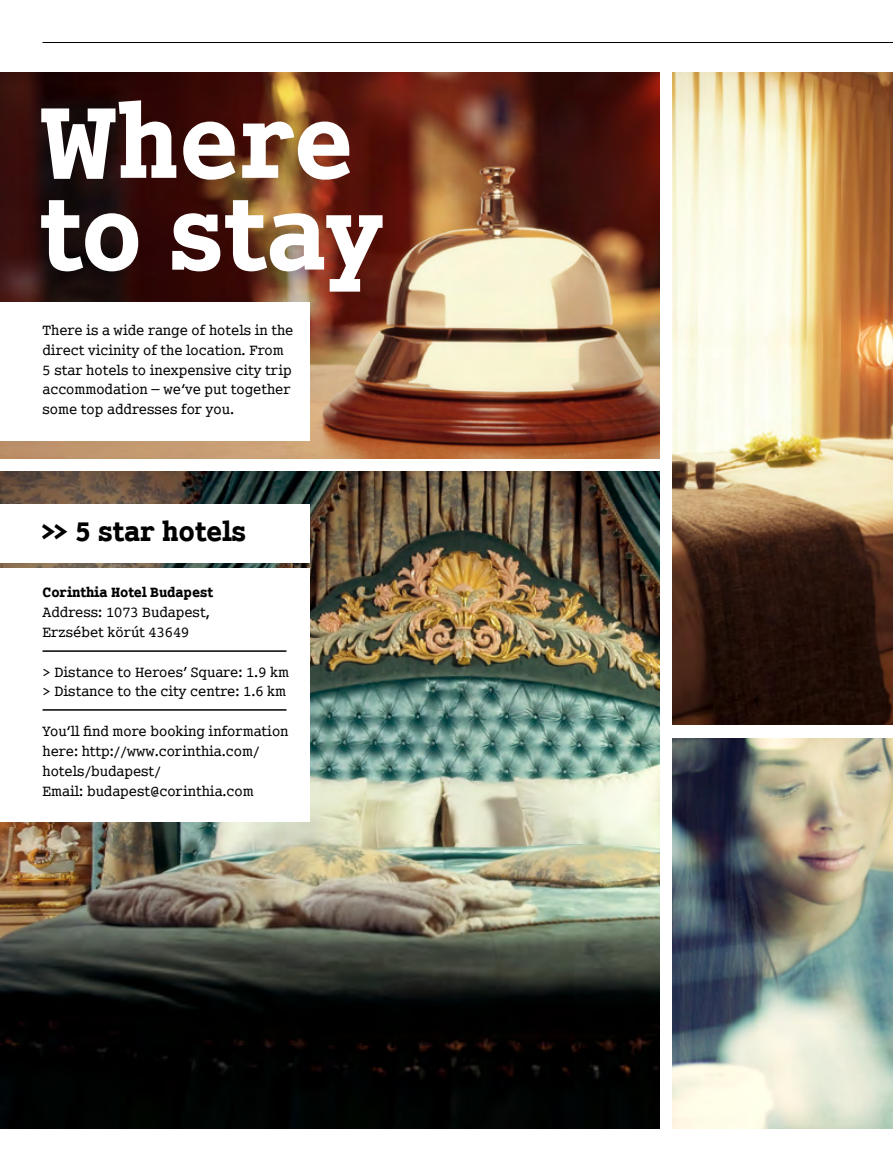
<style>
.page{position:relative;width:893px;height:1149px;background:#fff}
.page>*{position:absolute;margin:0;border:0;box-sizing:border-box;transform-origin:0 0}
.t1{font:800 condensed 123.3px/91.7px "Smart Courier EUR";color:#fff}
.t2{font:800 condensed 33px "Smart Courier EUR";color:#000}
.t3{font:500 condensed 16.5px/19.8px "Smart Courier EUR";color:#000}
.t4{font:800 condensed 16.5px "Smart Courier EUR";color:#000}
</style>
<div class="page">
<hr style="left:43px;top:42px;width:850px;height:1px;background:#000">
<img style="left:673px;top:72px;width:220px;height:652px">
<img style="left:0;top:72px;width:659px;height:387px">
<img style="left:0;top:471px;width:659px;height:656px">
<img style="left:673px;top:738px;width:220px;height:389px">
<div style="left:0;top:568px;width:309px;height:254px;background:#fff"></div>
<div style="left:0;top:301px;width:309px;height:139px;background:#fff"></div>
<div style="left:0;top:504px;width:309px;height:58px;background:#fff"></div>
<hr style="left:43px;top:650px;width:243px;height:1px;background:#000">
<hr style="left:43px;top:709px;width:243px;height:1px;background:#000">
<h1 class="t1" style="left:40px;top:94px;width:344px">Where to stay</h1>
<p class="t3" style="left:43px;top:320px;width:252px">There is a wide range of hotels in the direct vicinity of the location. From 5 star hotels to inexpensive city trip accommodation – we‘ve put together some top addresses for you.</p>
<h2 class="t2" style="left:41px;top:513px;width:207px">&gt;&gt; 5 star hotels</h2>
<p class="t4" style="left:43px;top:583px;width:172px">Corinthia Hotel Budapest</p>
<p class="t3" style="left:43px;top:602px;width:169px">Address: 1073 Budapest,<br>Erzsébet körút 43649</p>
<p class="t3" style="left:43px;top:661px;width:248px">&gt; Distance to Heroes’ Square: 1.9 km &gt; Distance to the city centre: 1.6 km</p>
<p class="t3" style="left:43px;top:721px;width:248px">You‘ll find more booking information here: http://www.corinthia.com/ hotels/budapest/<br>Email: budapest@corinthia.com</p>
</div>
